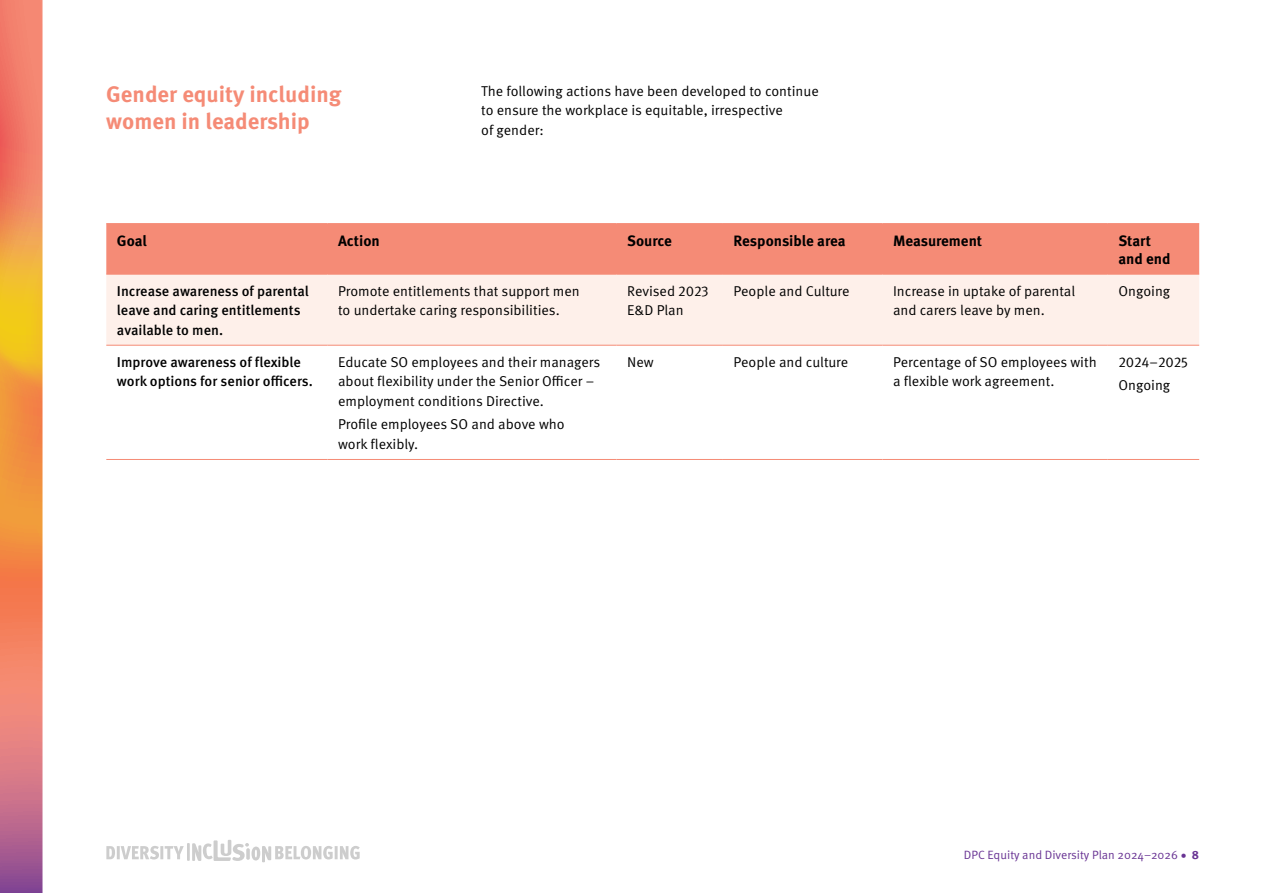
<style>
.page{position:relative;width:1263px;height:893px;background:#fff}
.page>*{position:absolute;margin:0;border:0;box-sizing:border-box;transform-origin:0 0}
.H2_subhead_bigger{font:700 22.5px/27px "Meta Pro";color:#f58b76}
.Table_header{font:700 15px/18px "Meta Pro";color:#000}
.table_body{font:14.25px/19.5px "Meta Pro Norm";color:#000}
.Row_header{font:500 14.25px/19.5px "Meta Pro";color:#000}
.Body{font:14.25px/19.5px "Meta Pro Norm";color:#000}
.t1{font:12px "Meta Pro Norm";color:#693494}
.s1{font-family:"Meta Pro";font-weight:700}
</style>
<div class="page">
<svg style="left:106px;top:840px;width:254px;height:22px"></svg>
<div style="left:106px;top:224px;width:1093px;height:50px;background:#f58b76"></div>
<div style="left:106px;top:275px;width:1093px;height:70px;background:#fef0ea"></div>
<hr style="left:882px;top:345px;width:226px;height:1px;background:#f58b76">
<hr style="left:882px;top:459px;width:226px;height:1px;background:#f58b76">
<hr style="left:1108px;top:345px;width:91px;height:1px;background:#f58b76">
<hr style="left:1108px;top:459px;width:91px;height:1px;background:#f58b76">
<hr style="left:106px;top:345px;width:221px;height:1px;background:#f58b76">
<hr style="left:327px;top:345px;width:290px;height:1px;background:#f58b76">
<hr style="left:617px;top:345px;width:106px;height:1px;background:#f58b76">
<hr style="left:723px;top:345px;width:159px;height:1px;background:#f58b76">
<hr style="left:106px;top:459px;width:221px;height:1px;background:#f58b76">
<hr style="left:327px;top:459px;width:290px;height:1px;background:#f58b76">
<hr style="left:617px;top:459px;width:106px;height:1px;background:#f58b76">
<hr style="left:723px;top:459px;width:159px;height:1px;background:#f58b76">
<hr style="left:106px;top:223px;width:221px;height:1px;background:#f58b76">
<hr style="left:327px;top:223px;width:290px;height:1px;background:#f58b76">
<hr style="left:617px;top:223px;width:106px;height:1px;background:#f58b76">
<hr style="left:723px;top:223px;width:159px;height:1px;background:#f58b76">
<hr style="left:882px;top:223px;width:226px;height:1px;background:#f58b76">
<hr style="left:1108px;top:223px;width:91px;height:1px;background:#f58b76">
<hr style="left:106px;top:274px;width:221px;height:1px;background:#f58b76">
<hr style="left:327px;top:274px;width:290px;height:1px;background:#f58b76">
<hr style="left:617px;top:274px;width:106px;height:1px;background:#f58b76">
<hr style="left:723px;top:274px;width:159px;height:1px;background:#f58b76">
<hr style="left:882px;top:274px;width:226px;height:1px;background:#f58b76">
<hr style="left:1108px;top:274px;width:91px;height:1px;background:#f58b76">
<svg style="left:0;top:0;width:43px;height:893px;background:#e88a5d"></svg>
<h2 class="H2_subhead_bigger" style="left:106px;top:79px;width:237px">Gender equity including women in leadership</h2>
<p class="Body" style="left:481px;top:80px;width:339px">The following actions have been developed to continue to ensure the workplace is equitable, irrespective<br>of gender:</p>
<h1 class="Table_header" style="left:117px;top:230px;width:31px">Goal</h1>
<h1 class="Table_header" style="left:338px;top:230px;width:43px">Action</h1>
<h1 class="Table_header" style="left:627px;top:230px;width:46px">Source</h1>
<h1 class="Table_header" style="left:733px;top:230px;width:113px">Responsible area</h1>
<h1 class="Table_header" style="left:893px;top:230px;width:91px">Measurement</h1>
<h1 class="Table_header" style="left:1118px;top:230px;width:54px">Start and end</h1>
<h2 class="Row_header" style="left:117px;top:280px;width:193px">Increase awareness of parental leave and caring entitlements available to men.</h2>
<p class="table_body" style="left:338px;top:280px;width:243px">Promote entitlements that support men to undertake caring responsibilities.</p>
<p class="table_body" style="left:627px;top:280px;width:83px">Revised 2023<br>E&amp;D Plan</p>
<p class="table_body" style="left:733px;top:280px;width:117px">People and Culture</p>
<p class="table_body" style="left:893px;top:280px;width:184px">Increase in uptake of parental and carers leave by men.</p>
<p class="table_body" style="left:1118px;top:280px;width:53px">Ongoing</p>
<h2 class="Row_header" style="left:117px;top:351px;width:197px">Improve awareness of flexible work options for senior officers.</h2>
<p class="table_body" style="left:338px;top:351px;width:264px">Educate SO employees and their managers about flexibility under the Senior Officer – employment conditions Directive.</p>
<p class="table_body" style="left:338px;top:414px;width:228px">Profile employees SO and above who work flexibly.</p>
<p class="table_body" style="left:627px;top:351px;width:28px">New</p>
<p class="table_body" style="left:733px;top:351px;width:116px">People and culture</p>
<p class="table_body" style="left:893px;top:351px;width:205px">Percentage of SO employees with a flexible work agreement.</p>
<p class="table_body" style="left:1118px;top:351px;width:71px">2024–2025</p>
<p class="table_body" style="left:1118px;top:375px;width:53px">Ongoing</p>
<p class="t1" style="left:964px;top:846px;width:237px">DPC Equity and Diversity Plan 2024–2026 <span class="s1">• 8</span></p>
</div>
